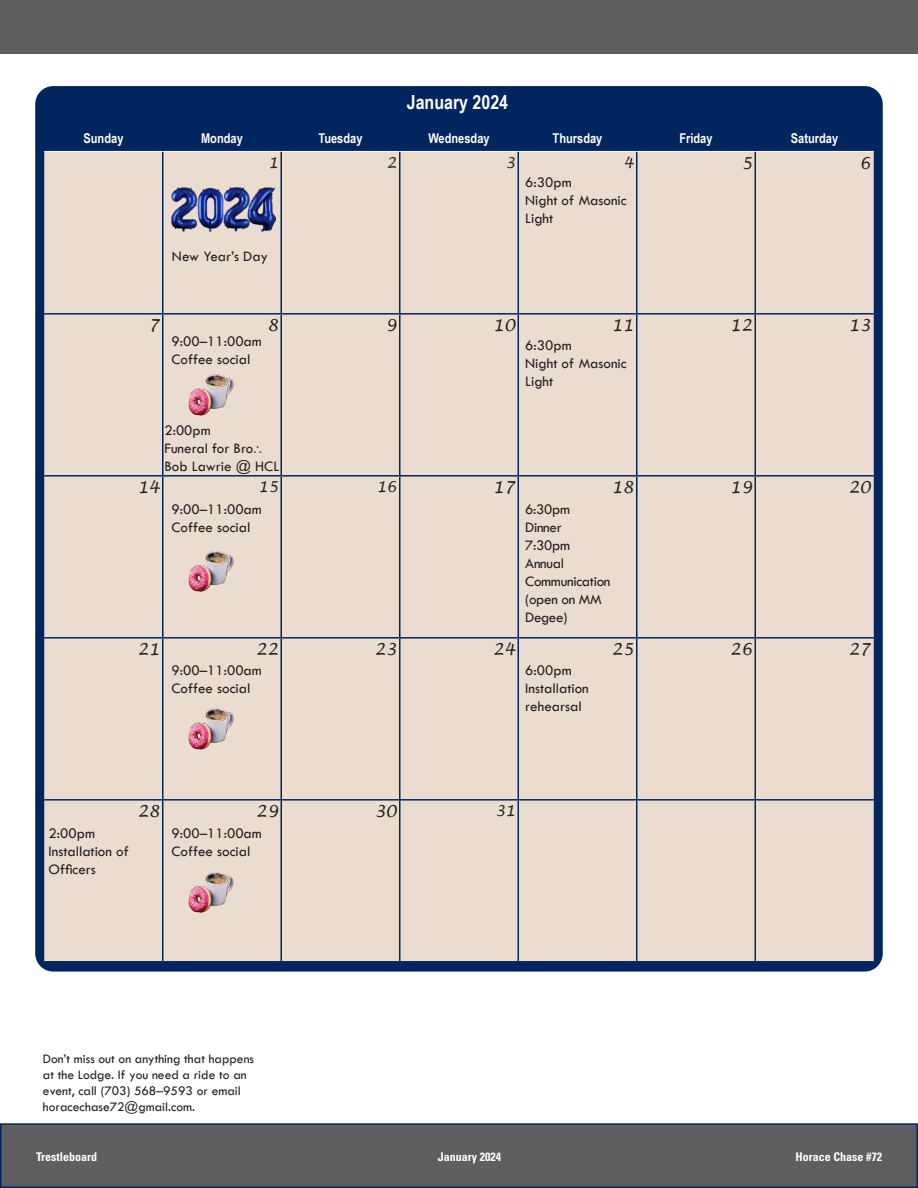
<style>
.page{position:relative;width:918px;height:1188px;background:#fff}
.page>*{position:absolute;margin:0;border:0;box-sizing:border-box;transform-origin:0 0}
.calendarHead{font:700 19.5px "Arial Narrow";color:#fff}
.CalendarDate{font:italic 16.5px "Lucida Handwriting";color:#231f20}
.CalendarEntry{font:15px/18px "Tw Cen";color:#231f20}
.CalendarEntry-2{font:15px/18px "Tw Cen";letter-spacing:-.02em;color:#231f20}
.CalendarDate-2{font:italic 15px "Lucida Handwriting";color:#231f20}
.info{font:13.5px/16.2px "Tw Cen";color:#231f20}
.CalendarDay{font:700 13.5px "Arial Narrow";color:#fff}
.t1{font:700 condensed 12px "Univers";color:#fff}
.s1{font-family:"Times New Roman"}
</style>
<div class="page">
<div style="left:0;top:1123px;width:918px;height:65px;background:#5f5f62;border:2px solid #00255f"></div>
<div style="left:0;top:0;width:918px;height:53px;background:#5f5f62"></div>
<div style="left:35px;top:86px;width:848px;height:886px;background:#00255f;border-radius:18px"></div>
<div style="left:44px;top:152px;width:830px;height:809px;background:#eaddcf"></div>
<hr style="left:44px;top:151px;width:119px;height:1px;background:#fff">
<hr style="left:163px;top:151px;width:118px;height:1px;background:#fff">
<hr style="left:281px;top:151px;width:119px;height:1px;background:#fff">
<hr style="left:400px;top:151px;width:118px;height:1px;background:#fff">
<hr style="left:518px;top:151px;width:119px;height:1px;background:#fff">
<hr style="left:637px;top:151px;width:118px;height:1px;background:#fff">
<hr style="left:755px;top:151px;width:119px;height:1px;background:#fff">
<hr style="left:162px;top:152px;width:2px;height:161px;background:#00255f">
<hr style="left:280px;top:152px;width:2px;height:161px;background:#00255f">
<hr style="left:399px;top:152px;width:1px;height:161px;background:#00255f">
<hr style="left:518px;top:152px;width:1px;height:161px;background:#00255f">
<hr style="left:636px;top:152px;width:2px;height:161px;background:#00255f">
<hr style="left:754px;top:152px;width:2px;height:161px;background:#00255f">
<hr style="left:44px;top:313px;width:119px;height:2px;background:#00255f">
<hr style="left:163px;top:313px;width:118px;height:2px;background:#00255f">
<hr style="left:162px;top:315px;width:2px;height:160px;background:#00255f">
<hr style="left:281px;top:313px;width:119px;height:2px;background:#00255f">
<hr style="left:280px;top:315px;width:2px;height:160px;background:#00255f">
<hr style="left:400px;top:313px;width:118px;height:2px;background:#00255f">
<hr style="left:399px;top:315px;width:1px;height:160px;background:#00255f">
<hr style="left:518px;top:313px;width:119px;height:2px;background:#00255f">
<hr style="left:518px;top:315px;width:1px;height:160px;background:#00255f">
<hr style="left:637px;top:313px;width:118px;height:2px;background:#00255f">
<hr style="left:636px;top:315px;width:2px;height:160px;background:#00255f">
<hr style="left:755px;top:313px;width:119px;height:2px;background:#00255f">
<hr style="left:754px;top:315px;width:2px;height:160px;background:#00255f">
<hr style="left:44px;top:475px;width:119px;height:2px;background:#00255f">
<hr style="left:163px;top:475px;width:118px;height:2px;background:#00255f">
<hr style="left:162px;top:477px;width:2px;height:160px;background:#00255f">
<hr style="left:281px;top:475px;width:119px;height:2px;background:#00255f">
<hr style="left:280px;top:477px;width:2px;height:160px;background:#00255f">
<hr style="left:400px;top:475px;width:118px;height:2px;background:#00255f">
<hr style="left:399px;top:477px;width:1px;height:160px;background:#00255f">
<hr style="left:518px;top:475px;width:119px;height:2px;background:#00255f">
<hr style="left:518px;top:477px;width:1px;height:160px;background:#00255f">
<hr style="left:637px;top:475px;width:118px;height:2px;background:#00255f">
<hr style="left:636px;top:477px;width:2px;height:160px;background:#00255f">
<hr style="left:755px;top:475px;width:119px;height:2px;background:#00255f">
<hr style="left:754px;top:477px;width:2px;height:160px;background:#00255f">
<hr style="left:44px;top:637px;width:119px;height:2px;background:#00255f">
<hr style="left:163px;top:637px;width:118px;height:2px;background:#00255f">
<hr style="left:162px;top:639px;width:2px;height:160px;background:#00255f">
<hr style="left:281px;top:637px;width:119px;height:2px;background:#00255f">
<hr style="left:280px;top:639px;width:2px;height:160px;background:#00255f">
<hr style="left:400px;top:637px;width:118px;height:2px;background:#00255f">
<hr style="left:399px;top:639px;width:1px;height:160px;background:#00255f">
<hr style="left:518px;top:637px;width:119px;height:2px;background:#00255f">
<hr style="left:518px;top:639px;width:1px;height:160px;background:#00255f">
<hr style="left:637px;top:637px;width:118px;height:2px;background:#00255f">
<hr style="left:636px;top:639px;width:2px;height:160px;background:#00255f">
<hr style="left:755px;top:637px;width:119px;height:2px;background:#00255f">
<hr style="left:754px;top:639px;width:2px;height:160px;background:#00255f">
<hr style="left:44px;top:799px;width:119px;height:2px;background:#00255f">
<hr style="left:163px;top:799px;width:118px;height:2px;background:#00255f">
<hr style="left:162px;top:801px;width:2px;height:160px;background:#00255f">
<hr style="left:281px;top:799px;width:119px;height:2px;background:#00255f">
<hr style="left:280px;top:801px;width:2px;height:160px;background:#00255f">
<hr style="left:400px;top:799px;width:118px;height:2px;background:#00255f">
<hr style="left:399px;top:801px;width:1px;height:160px;background:#00255f">
<hr style="left:518px;top:799px;width:119px;height:2px;background:#00255f">
<hr style="left:518px;top:801px;width:1px;height:160px;background:#00255f">
<hr style="left:637px;top:799px;width:118px;height:2px;background:#00255f">
<hr style="left:636px;top:801px;width:2px;height:160px;background:#00255f">
<hr style="left:755px;top:799px;width:119px;height:2px;background:#00255f">
<hr style="left:754px;top:801px;width:2px;height:160px;background:#00255f">
<img style="left:182px;top:369px;width:57px;height:51px">
<img style="left:182px;top:545px;width:57px;height:52px">
<img style="left:182px;top:703px;width:57px;height:51px">
<img style="left:182px;top:866px;width:57px;height:52px">
<img style="left:172px;top:187px;width:104px;height:45px">
<p class="calendarHead" style="left:407px;top:88px;width:103px">January 2024</p>
<p class="CalendarDay" style="left:84px;top:128px;width:41px">Sunday</p>
<p class="CalendarDay" style="left:201px;top:128px;width:43px">Monday</p>
<p class="CalendarDay" style="left:318px;top:128px;width:46px">Tuesday</p>
<p class="CalendarDay" style="left:428px;top:128px;width:63px">Wednesday</p>
<p class="CalendarDay" style="left:553px;top:128px;width:51px">Thursday</p>
<p class="CalendarDay" style="left:679px;top:128px;width:35px">Friday</p>
<p class="CalendarDay" style="left:791px;top:128px;width:49px">Saturday</p>
<p class="CalendarDate-2" style="left:268px;top:153px;width:12px">1</p>
<p class="CalendarDate-2" style="left:387px;top:153px;width:12px">2</p>
<p class="CalendarDate-2" style="left:505px;top:153px;width:12px">3</p>
<p class="CalendarDate-2" style="left:624px;top:153px;width:12px">4</p>
<p class="CalendarDate" style="left:741px;top:153px;width:13px">5</p>
<p class="CalendarDate" style="left:860px;top:153px;width:13px">6</p>
<p class="CalendarEntry" style="left:172px;top:247px;width:97px">New Year’s Day</p>
<p class="CalendarEntry" style="left:525px;top:173px;width:103px">6:30pm<br>Night of Masonic<br>Light</p>
<p class="CalendarDate" style="left:149px;top:315px;width:13px">7</p>
<p class="CalendarDate" style="left:267px;top:315px;width:13px">8</p>
<p class="CalendarDate" style="left:386px;top:315px;width:13px">9</p>
<p class="CalendarDate" style="left:493px;top:315px;width:24px">10</p>
<p class="CalendarDate" style="left:611px;top:315px;width:24px">11</p>
<p class="CalendarDate" style="left:730px;top:315px;width:24px">12</p>
<p class="CalendarDate" style="left:848px;top:315px;width:24px">13</p>
<p class="CalendarEntry" style="left:172px;top:333px;width:92px">9:00–11:00am</p>
<p class="CalendarEntry" style="left:172px;top:351px;width:80px">Coffee social</p>
<p class="CalendarEntry" style="left:164px;top:421px;width:116px">2:00pm<br>Funeral for Bro<span class="s1">⸫<br></span>Bob Lawrie @ HCL</p>
<p class="CalendarEntry" style="left:525px;top:337px;width:103px">6:30pm<br>Night of Masonic<br>Light</p>
<p class="CalendarDate" style="left:137px;top:477px;width:24px">14</p>
<p class="CalendarDate-2" style="left:258px;top:477px;width:22px">15</p>
<p class="CalendarDate-2" style="left:377px;top:477px;width:22px">16</p>
<p class="CalendarDate" style="left:493px;top:477px;width:24px">17</p>
<p class="CalendarDate" style="left:611px;top:477px;width:24px">18</p>
<p class="CalendarDate" style="left:730px;top:477px;width:24px">19</p>
<p class="CalendarDate" style="left:848px;top:477px;width:24px">20</p>
<p class="CalendarEntry" style="left:172px;top:500px;width:92px">9:00–11:00am</p>
<p class="CalendarEntry" style="left:172px;top:518px;width:80px">Coffee social</p>
<p class="CalendarEntry-2" style="left:525px;top:500px;width:87px">6:30pm<br>Dinner<br>7:30pm<br>Annual<br>Communication</p>
<p class="CalendarEntry-2" style="left:525px;top:590px;width:78px">(open on MM<br>Degee)</p>
<p class="CalendarDate" style="left:137px;top:639px;width:24px">21</p>
<p class="CalendarDate" style="left:256px;top:639px;width:24px">22</p>
<p class="CalendarDate" style="left:374px;top:639px;width:24px">23</p>
<p class="CalendarDate" style="left:493px;top:639px;width:24px">24</p>
<p class="CalendarDate" style="left:611px;top:639px;width:24px">25</p>
<p class="CalendarDate" style="left:730px;top:639px;width:24px">26</p>
<p class="CalendarDate" style="left:848px;top:639px;width:24px">27</p>
<p class="CalendarEntry" style="left:172px;top:661px;width:92px">9:00–11:00am</p>
<p class="CalendarEntry" style="left:172px;top:679px;width:80px">Coffee social</p>
<p class="CalendarEntry" style="left:525px;top:661px;width:65px">6:00pm<br>Installation rehearsal</p>
<p class="CalendarEntry" style="left:49px;top:824px;width:82px">2:00pm<br>Installation of<br>Officers</p>
<p class="CalendarDate" style="left:137px;top:801px;width:24px">28</p>
<p class="CalendarDate" style="left:256px;top:801px;width:24px">29</p>
<p class="CalendarDate" style="left:374px;top:801px;width:24px">30</p>
<p class="CalendarDate-2" style="left:495px;top:801px;width:22px">31</p>
<p class="CalendarEntry" style="left:172px;top:824px;width:92px">9:00–11:00am</p>
<p class="CalendarEntry" style="left:172px;top:842px;width:80px">Coffee social</p>
<p class="info" style="left:43px;top:1050px;width:213px">Don’t miss out on anything that happens at the Lodge. If you need a ride to an event, call (703) 568–9593 or email horacechase72@gmail.com.</p>
<p class="t1" style="left:36px;top:1149px;width:63px">Trestleboard</p>
<p class="t1" style="left:438px;top:1149px;width:65px">January 2024</p>
<p class="t1" style="left:795px;top:1149px;width:88px">Horace Chase #72</p>
</div>
